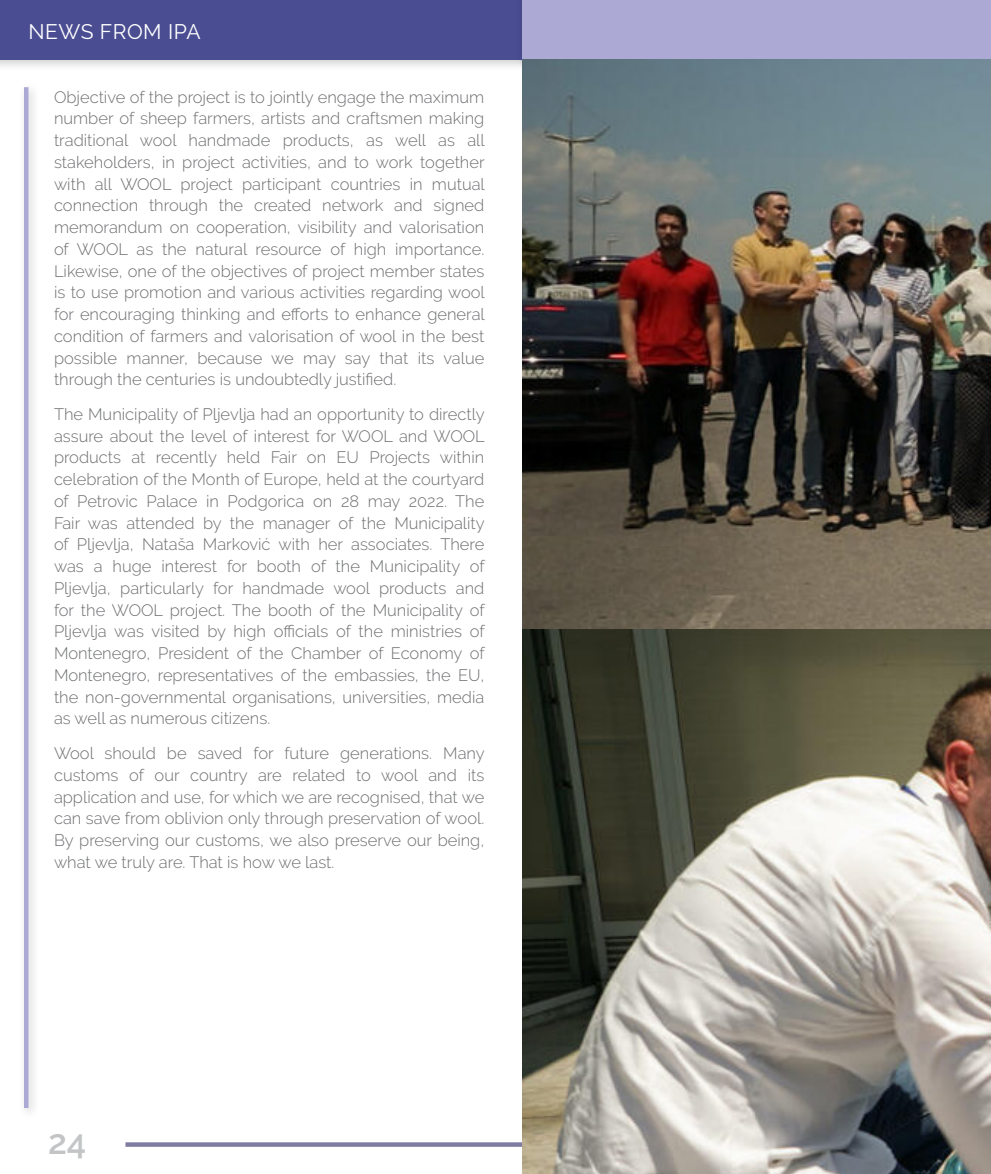
<style>
.page{position:relative;width:991px;height:1174px;background:#fff}
.page>*{position:absolute;margin:0;border:0;box-sizing:border-box;transform-origin:0 0}
.t1{font:600 34.5px "Raleway";color:#c2c4c6}
.t2{font:21px "Raleway";letter-spacing:.025em;color:#fff}
.t3{font:300 16.5px/21.8px "Raleway";color:#6d6e71;text-align:justify}
</style>
<div class="page">
<svg style="left:125px;top:1142px;width:397px;height:4px;background:#8886a7"></svg>
<div style="left:18px;top:81px;width:23px;height:1038px;background:#f8f8f8"></div>
<div style="left:24px;top:87px;width:5px;height:1021px;background:#aca9d4"></div>
<div style="left:0;top:0;width:991px;height:72px;background:#000;opacity:.2"></div>
<div style="left:0;top:0;width:991px;height:60px;background:#4a4d92"></div>
<div style="left:522px;top:0;width:469px;height:60px;background:#aca9d4"></div>
<img style="left:522px;top:60px;width:469px;height:1114px">
<p class="t2" style="left:29px;top:20px;width:174px">NEWS FROM IPA</p>
<p class="t3" style="left:54px;top:86px;width:432px">Objective of the project is to jointly engage the maximum number of sheep farmers, artists and craftsmen making traditional wool handmade products, as well as all stakeholders, in project activities, and to work together with all WOOL project participant countries in mutual connection through the created network and signed memorandum on cooperation, visibility and valorisation of WOOL as the natural resource of high importance.<br>Likewise, one of the objectives of project member states is to use promotion and various activities regarding wool for encouraging thinking and efforts to enhance general condition of farmers and valorisation of wool in the best possible manner, because we may say that its value through the centuries is undoubtedly justified.</p>
<p class="t3" style="left:54px;top:403px;width:432px">The Municipality of Pljevlja had an opportunity to directly assure about the level of interest for WOOL and WOOL products at recently held Fair on EU Projects within celebration of the Month of Europe, held at the courtyard of Petrovic Palace in Podgorica on 28 may 2022. The Fair was attended by the manager of the Municipality of Pljevlja, Nataša Marković with her associates. There was a huge interest for booth of the Municipality of Pljevlja, particularly for handmade wool products and for the WOOL project. The booth of the Municipality of Pljevlja was visited by high officials of the ministries of Montenegro, President of the Chamber of Economy of Montenegro, representatives of the embassies, the EU, the non-governmental organisations, universities, media as well as numerous citizens.</p>
<p class="t3" style="left:54px;top:742px;width:432px">Wool should be saved for future generations. Many customs of our country are related to wool and its application and use, for which we are recognised, that we can save from oblivion only through preservation of wool.<br>By preserving our customs, we also preserve our being, what we truly are. That is how we last.</p>
<h1 class="t1" style="left:48px;top:1121px;width:40px">24</h1>
</div>
